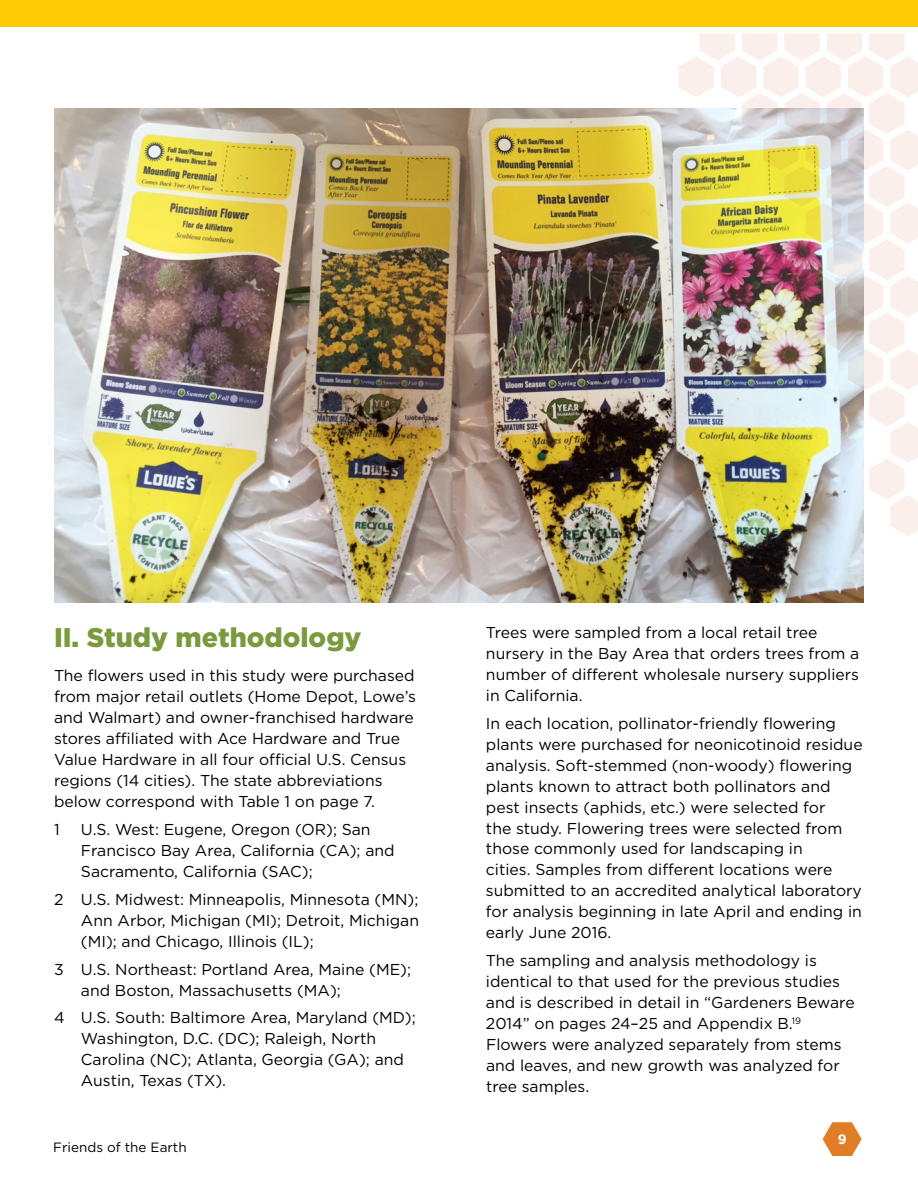
<style>
.page{position:relative;width:918px;height:1188px;background:#fff}
.page>*{position:absolute;margin:0;border:0;box-sizing:border-box;transform-origin:0 0}
.t1{font:900 27px "Gotham";color:#799a3d}
.t2{font:15.75px/21px "Gotham";color:#000}
.t3{font:13.5px "Gotham";color:#000}
.t4{font:700 13.5px "Gotham";color:#fff}
</style>
<div class="page">
<svg style="left:823px;top:1122px;width:39px;height:34px"></svg>
<svg style="left:678px;top:34px;width:240px;height:502px"></svg>
<div style="left:0;top:0;width:918px;height:27px;background:#ffcb05"></div>
<img style="left:54px;top:108px;width:810px;height:495px">
<h1 class="t1" style="left:54px;top:619px;width:309px">II. Study methodology</h1>
<p class="t2" style="left:54px;top:665px;width:364px">The flowers used in this study were purchased from major retail outlets (Home Depot, Lowe’s and Walmart) and owner-franchised hardware stores affiliated with Ace Hardware and True Value Hardware in all four official U.S. Census regions (14 cities). The state abbreviations below correspond with Table 1 on page 7.</p>
<p class="t2" style="left:54px;top:819px;width:7px">1</p>
<p class="t2" style="left:81px;top:819px;width:315px">U.S. West: Eugene, Oregon (OR); San<br>Francisco Bay Area, California (CA); and<br>Sacramento, California (SAC);</p>
<p class="t2" style="left:81px;top:889px;width:340px;text-align:justify;text-indent:-27px">2 U.S. Midwest: Minneapolis, Minnesota (MN); Ann Arbor, Michigan (MI); Detroit, Michigan (MI); and Chicago, Illinois (IL);</p>
<p class="t2" style="left:81px;top:958px;width:332px;text-indent:-27px">3 U.S. Northeast: Portland Area, Maine (ME); and Boston, Massachusetts (MA);</p>
<p class="t2" style="left:81px;top:1007px;width:336px;text-indent:-27px">4 U.S. South: Baltimore Area, Maryland (MD); Washington, D.C. (DC); Raleigh, North Carolina (NC); Atlanta, Georgia (GA); and Austin, Texas (TX).</p>
<p class="t3" style="left:53px;top:1139px;width:135px">Friends of the Earth</p>
<p class="t2" style="left:486px;top:622px;width:375px">Trees were sampled from a local retail tree nursery in the Bay Area that orders trees from a number of different wholesale nursery suppliers in California.</p>
<p class="t2" style="left:486px;top:712px;width:378px">In each location, pollinator-friendly flowering plants were purchased for neonicotinoid residue analysis. Soft-stemmed (non-woody) flowering plants known to attract both pollinators and pest insects (aphids, etc.) were selected for<br>the study. Flowering trees were selected from those commonly used for landscaping in<br>cities. Samples from different locations were submitted to an accredited analytical laboratory for analysis beginning in late April and ending in early June 2016.</p>
<p class="t2" style="left:486px;top:950px;width:370px">The sampling and analysis methodology is identical to that used for the previous studies and is described in detail in “Gardeners Beware 2014” on pages 24–25 and Appendix B.<sup>19<br></sup>Flowers were analyzed separately from stems and leaves, and new growth was analyzed for tree samples.</p>
<p class="t4" style="left:838px;top:1131px;width:10px">9</p>
</div>
